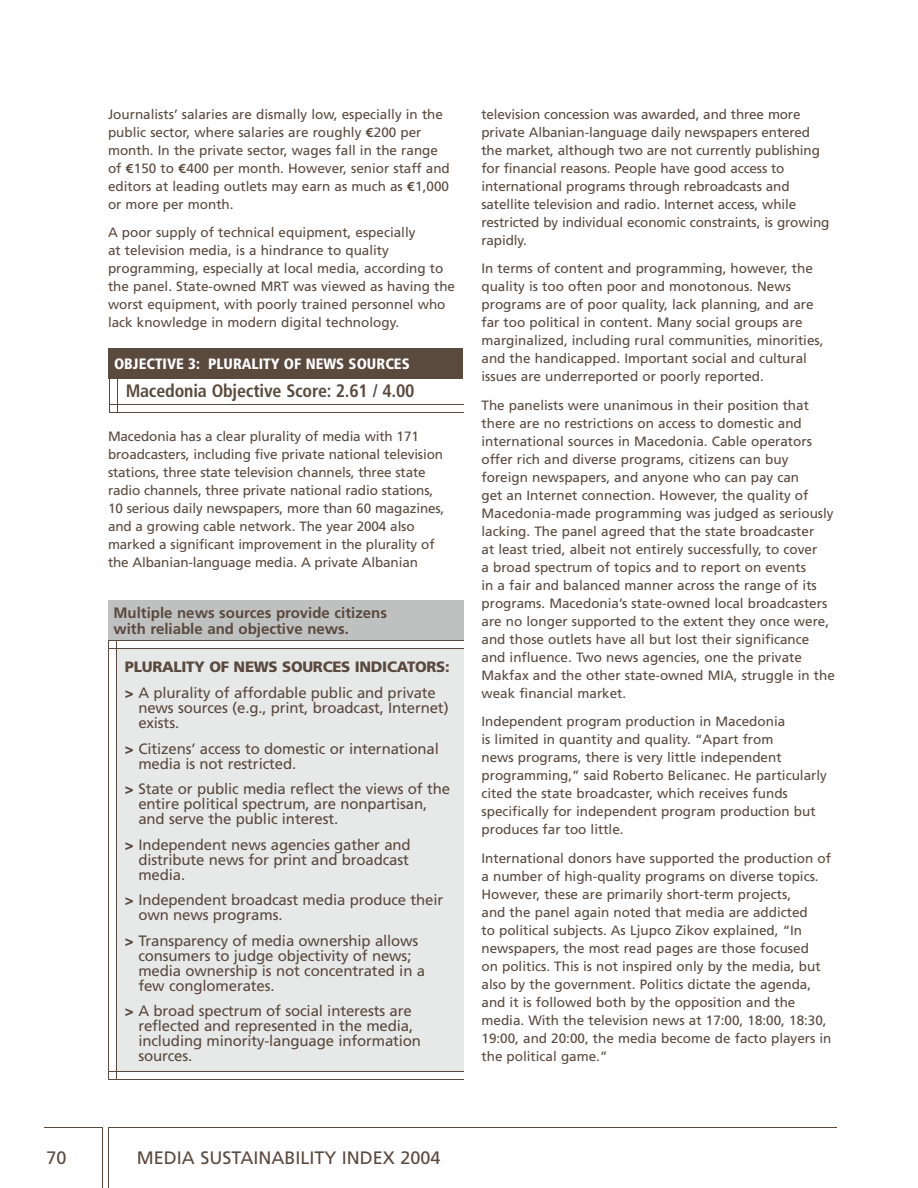
<style>
.page{position:relative;width:918px;height:1188px;background:#fff}
.page>*{position:absolute;margin:0;border:0;box-sizing:border-box;transform-origin:0 0}
.t1{font:700 condensed 18px "Frutiger";letter-spacing:-.01em;color:#5a493d}
.t2{font:18px "Frutiger";color:#5a493d}
.t3{font:15px/15px "Frutiger";letter-spacing:-.01em;color:#5a493d}
.t4{font:700 15px/16.5px "Frutiger";color:#5a493d}
.t5{font:900 condensed 15px "Frutiger";color:#fff}
.t6{font:13.5px/18px "Frutiger";color:#5a493d}
.s1{font-family:"Euro Sans ITC";font-weight:700}
.s2{font-weight:900}
</style>
<div class="page">
<hr style="left:44px;top:1127px;width:59px;height:1px;background:#5a493d">
<hr style="left:109px;top:1127px;width:728px;height:1px;background:#5a493d">
<hr style="left:109px;top:1127px;width:1px;height:61px;background:#5a493d">
<hr style="left:102px;top:1127px;width:1px;height:61px;background:#5a493d">
<hr style="left:109px;top:404px;width:355px;height:1px;background:#5a493d">
<hr style="left:109px;top:412px;width:355px;height:1px;background:#5a493d">
<hr style="left:117px;top:376px;width:1px;height:36px;background:#5a493d">
<hr style="left:109px;top:376px;width:1px;height:36px;background:#5a493d">
<div style="left:108px;top:348px;width:355px;height:31px;background:#5a493d"></div>
<div style="left:117px;top:649px;width:346px;height:423px;background:#e7e9e9"></div>
<div style="left:108px;top:600px;width:355px;height:40px;background:#bfc1c1"></div>
<hr style="left:108px;top:640px;width:356px;height:1px;background:#5a493d">
<hr style="left:108px;top:648px;width:356px;height:1px;background:#5a493d">
<hr style="left:109px;top:1071px;width:354px;height:1px;background:#5a493d">
<hr style="left:109px;top:1079px;width:354px;height:1px;background:#5a493d">
<hr style="left:116px;top:641px;width:1px;height:439px;background:#5a493d">
<hr style="left:108px;top:641px;width:1px;height:439px;background:#5a493d">
<p class="t6" style="left:108px;top:105px;width:343px">Journalists’ salaries are dismally low, especially in the public sector, where salaries are roughly <span class="s1">E</span>200 per month. In the private sector, wages fall in the range of <span class="s1">E</span>150 to <span class="s1">E</span>400 per month. However, senior staff and editors at leading outlets may earn as much as <span class="s1">E</span>1,000 or more per month.</p>
<p class="t6" style="left:108px;top:223px;width:349px">A poor supply of technical equipment, especially<br>at television media, is a hindrance to quality programming, especially at local media, according to the panel. State-owned MRT was viewed as having the worst equipment, with poorly trained personnel who lack knowledge in modern digital technology.</p>
<p class="t5" style="left:114px;top:355px;width:297px">OBJECTIVE 3: PLURALITY OF NEWS SOURCES</p>
<h1 class="t1" style="left:126px;top:380px;width:290px">Macedonia Objective Score: 2.61 / 4.00</h1>
<p class="t6" style="left:108px;top:427px;width:338px">Macedonia has a clear plurality of media with 171 broadcasters, including five private national television stations, three state television channels, three state radio channels, three private national radio stations, 10 serious daily newspapers, more than 60 magazines, and a growing cable network. The year 2004 also marked a significant improvement in the plurality of the Albanian-language media. A private Albanian</p>
<p class="t4" style="left:113px;top:604px;width:275px">Multiple news sources provide citizens with reliable and objective news.</p>
<p class="t3" style="left:125px;top:654px;width:326px;line-height:25.8px"><span class="s2">PLURALITY OF NEWS SOURCES INDICATORS: &gt;</span> A plurality of affordable public and private</p>
<p class="t3" style="left:138px;top:700px;width:312px">news sources (e.g., print, broadcast, Internet) exists.</p>
<p class="t3" style="left:138px;top:741px;width:302px;text-indent:-13px"><span class="s2">&gt;</span> Citizens’ access to domestic or international media is not restricted.</p>
<p class="t3" style="left:138px;top:781px;width:313px;text-indent:-13px"><span class="s2">&gt;</span> State or public media reflect the views of the entire political spectrum, are nonpartisan, and serve the public interest.</p>
<p class="t3" style="left:138px;top:837px;width:274px;text-align:justify;text-indent:-13px"><span class="s2">&gt;</span> Independent news agencies gather and distribute news for print and broadcast media.</p>
<p class="t3" style="left:138px;top:892px;width:306px;text-indent:-13px"><span class="s2">&gt;</span> Independent broadcast media produce their own news programs.</p>
<p class="t3" style="left:138px;top:933px;width:288px;text-indent:-13px"><span class="s2">&gt;</span> Transparency of media ownership allows consumers to judge objectivity of news; media ownership is not concentrated in a few conglomerates.</p>
<p class="t3" style="left:138px;top:1003px;width:284px;text-indent:-13px"><span class="s2">&gt;</span> A broad spectrum of social interests are reflected and represented in the media, including minority-language information sources.</p>
<p class="t6" style="left:482px;top:105px;width:350px">television concession was awarded, and three more private Albanian-language daily newspapers entered the market, although two are not currently publishing for financial reasons. People have good access to international programs through rebroadcasts and satellite television and radio. Internet access, while restricted by individual economic constraints, is growing rapidly.</p>
<p class="t6" style="left:482px;top:259px;width:344px">In terms of content and programming, however, the quality is too often poor and monotonous. News programs are of poor quality, lack planning, and are far too political in content. Many social groups are marginalized, including rural communities, minorities, and the handicapped. Important social and cultural issues are underreported or poorly reported.</p>
<p class="t6" style="left:482px;top:396px;width:355px">The panelists were unanimous in their position that there are no restrictions on access to domestic and international sources in Macedonia. Cable operators offer rich and diverse programs, citizens can buy foreign newspapers, and anyone who can pay can<br>get an Internet connection. However, the quality of Macedonia-made programming was judged as seriously lacking. The panel agreed that the state broadcaster<br>at least tried, albeit not entirely successfully, to cover<br>a broad spectrum of topics and to report on events<br>in a fair and balanced manner across the range of its programs. Macedonia’s state-owned local broadcasters are no longer supported to the extent they once were, and those outlets have all but lost their significance and influence. Two news agencies, one the private Makfax and the other state-owned MIA, struggle in the weak financial market.</p>
<p class="t6" style="left:482px;top:712px;width:347px">Independent program production in Macedonia<br>is limited in quantity and quality. “Apart from<br>news programs, there is very little independent programming,” said Roberto Belicanec. He particularly cited the state broadcaster, which receives funds specifically for independent program production but produces far too little.</p>
<p class="t6" style="left:482px;top:849px;width:352px">International donors have supported the production of a number of high-quality programs on diverse topics.<br>However, these are primarily short-term projects,<br>and the panel again noted that media are addicted<br>to political subjects. As Ljupco Zikov explained, “In newspapers, the most read pages are those focused<br>on politics. This is not inspired only by the media, but also by the government. Politics dictate the agenda, and it is followed both by the opposition and the media. With the television news at 17:00, 18:00, 18:30, 19:00, and 20:00, the media become de facto players in the political game.”</p>
<h1 class="t2" style="left:46px;top:1147px;width:22px">70</h1>
<h1 class="t2" style="left:137px;top:1147px;width:305px">MEDIA SUSTAINABILITY INDEX 2004</h1>
</div>
